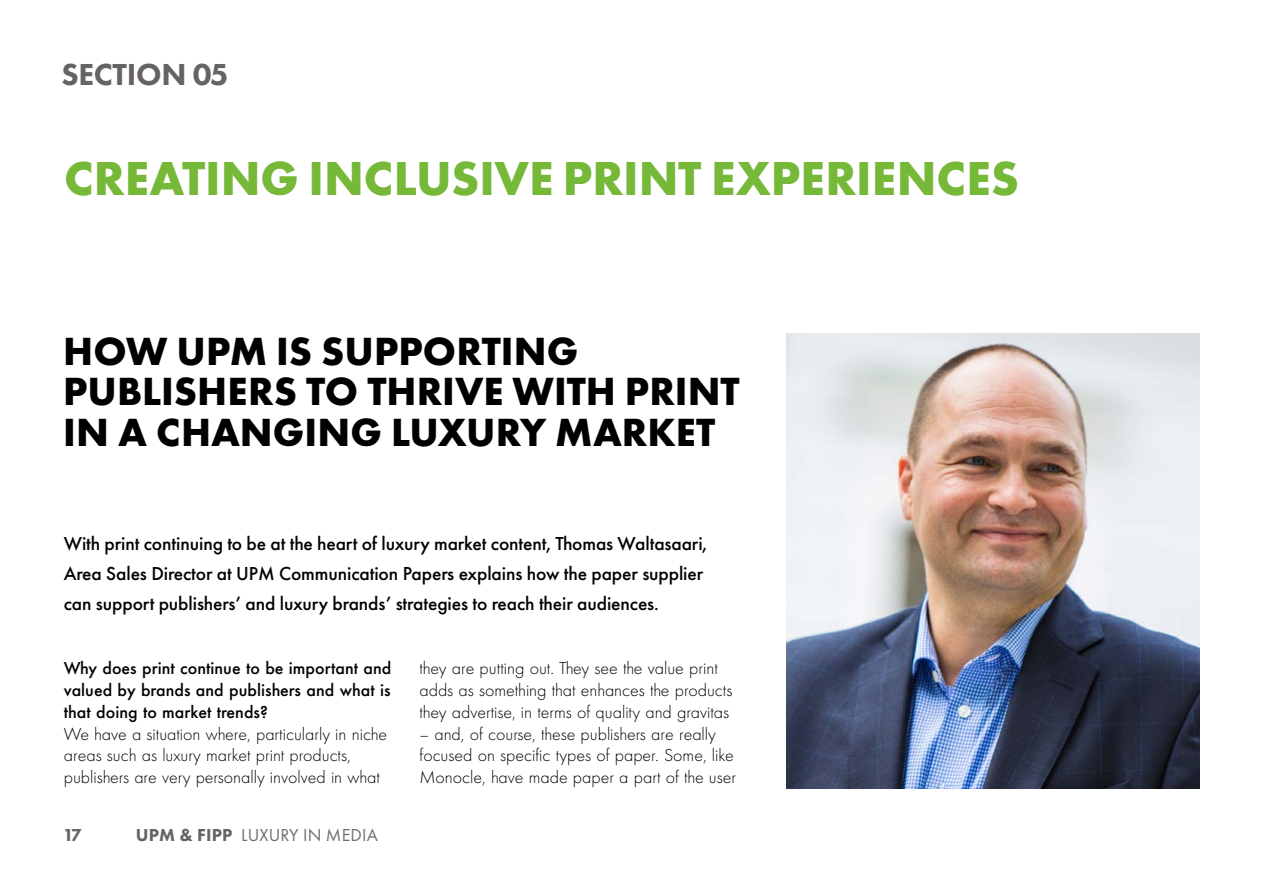
<style>
.page{position:relative;width:1263px;height:893px;background:#fff}
.page>*{position:absolute;margin:0;border:0;box-sizing:border-box;transform-origin:0 0}
.t1{font:700 49.5px "Futura PT";color:#76b837}
.t2{font:700 40.8px/40.8px "Futura PT";color:#000}
.t3{font:800 31.5px "Futura PT";letter-spacing:-.01em;color:#676362}
.t4{font:500 19.5px/30px "Futura PT";letter-spacing:-.005em;color:#000}
.t5{font:300 18px/21.8px "Futura PT";color:#000}
.t6{font:500 18px/21.8px "Futura PT";color:#000;text-align:justify}
.t7{font:18px "Futura PT";letter-spacing:.01em;color:#706f6f}
.t8{font:800 18px "Futura PT";color:#676362}
.s1{font-weight:800;color:#676362}
</style>
<div class="page">
<img style="left:787px;top:333px;width:412px;height:455px">
<h3 class="t3" style="left:61px;top:55px;width:169px">SECTION 05</h3>
<h1 class="t1" style="left:64px;top:147px;width:957px">CREATING INCLUSIVE PRINT EXPERIENCES</h1>
<h2 class="t2" style="left:63px;top:329px;width:678px">HOW UPM IS SUPPORTING<br>PUBLISHERS TO THRIVE WITH PRINT<br>IN A CHANGING LUXURY MARKET</h2>
<p class="t4" style="left:64px;top:528px;width:645px">With print continuing to be at the heart of luxury market content, Thomas Waltasaari,<br>Area Sales Director at UPM Communication Papers explains how the paper supplier can support publishers’ and luxury brands’ strategies to reach their audiences.</p>
<p class="t6" style="left:64px;top:657px;width:329px">Why does print continue to be important and valued by brands and publishers and what is that doing to market trends?</p>
<p class="t5" style="left:64px;top:723px;width:325px">We have a situation where, particularly in niche areas such as luxury market print products, publishers are very personally involved in what</p>
<p class="t8" style="left:63px;top:824px;width:20px">17</p>
<p class="t7" style="left:136px;top:825px;width:244px"><span class="s1">UPM &amp; FIPP</span> LUXURY IN MEDIA</p>
<p class="t5" style="left:419px;top:658px;width:314px">they are putting out. They see the value print adds as something that enhances the products they advertise, in terms of quality and gravitas</p>
<p class="t5" style="left:419px;top:723px;width:318px">– and, of course, these publishers are really focused on specific types of paper. Some, like<br>Monocle, have made paper a part of the user</p>
</div>
